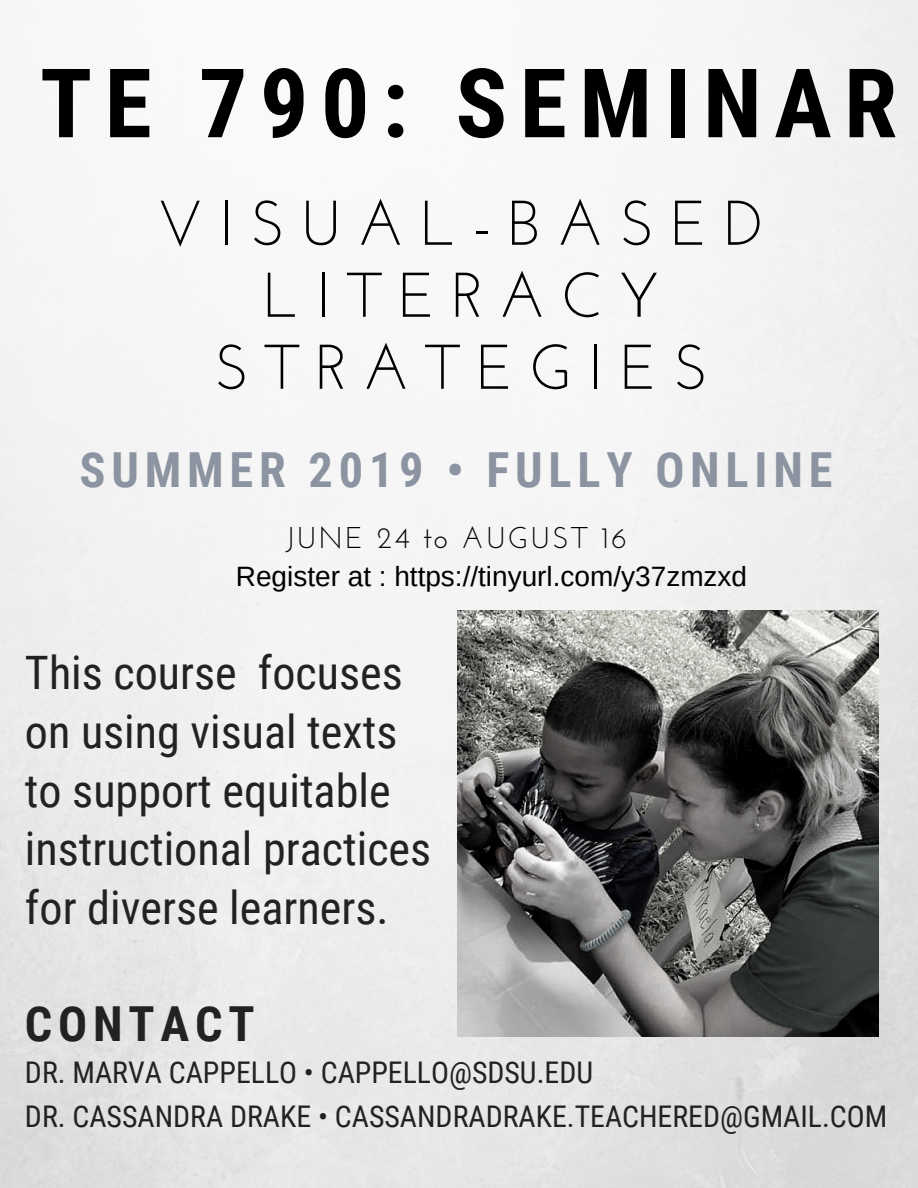
<style>
.page{position:relative;width:918px;height:1188px;background:#fff}
.page>*{position:absolute;margin:0;border:0;box-sizing:border-box;transform-origin:0 0}
.t1{font:700 96px "Roboto Condensed";letter-spacing:.13em;color:#000}
.t2{font:63px/72px "Josefin Sans";letter-spacing:.25em;color:#000;text-align:center}
.t3{font:700 48.3px "Roboto Condensed";letter-spacing:.12em;color:#8c93a1}
.t4{font:700 48.3px "Roboto Condensed";letter-spacing:.12em;color:#222}
.t5{font:46.2px/58.8px "Roboto Condensed";color:#222}
.t6{font:30px "Josefin Sans";letter-spacing:.075em;color:#000}
.t7{font:29.85px/44.2px "Roboto Condensed";color:#222}
.t8{font:28.05px "Arimo";color:#000}
</style>
<div class="page">
<img style="left:0;top:0;width:918px;height:1188px">
<img style="left:458px;top:611px;width:420px;height:425px">
<h1 class="t1" style="left:40px;top:48px;width:859px">TE 790: SEMINAR</h1>
<h2 class="t2" style="left:157px;top:193px;width:609px">VISUAL-BASED<br>LITERACY<br>STRATEGIES</h2>
<p class="t3" style="left:80px;top:442px;width:754px">SUMMER 2019 • FULLY ONLINE</p>
<p class="t6" style="left:285px;top:525px;width:343px">JUNE 24 to AUGUST 16</p>
<p class="t8" style="left:236px;top:561px;width:513px">Register at : https://tinyurl.com/y37zmzxd</p>
<p class="t5" style="left:25px;top:644px;width:408px">This course focuses on using visual texts to support equitable instructional practices for diverse learners.</p>
<p class="t4" style="left:25px;top:997px;width:231px">CONTACT</p>
<p class="t7" style="left:25px;top:1050px;width:864px">DR. MARVA CAPPELLO • CAPPELLO@SDSU.EDU<br>DR. CASSANDRA DRAKE • CASSANDRADRAKE.TEACHERED@GMAIL.COM</p>
</div>
